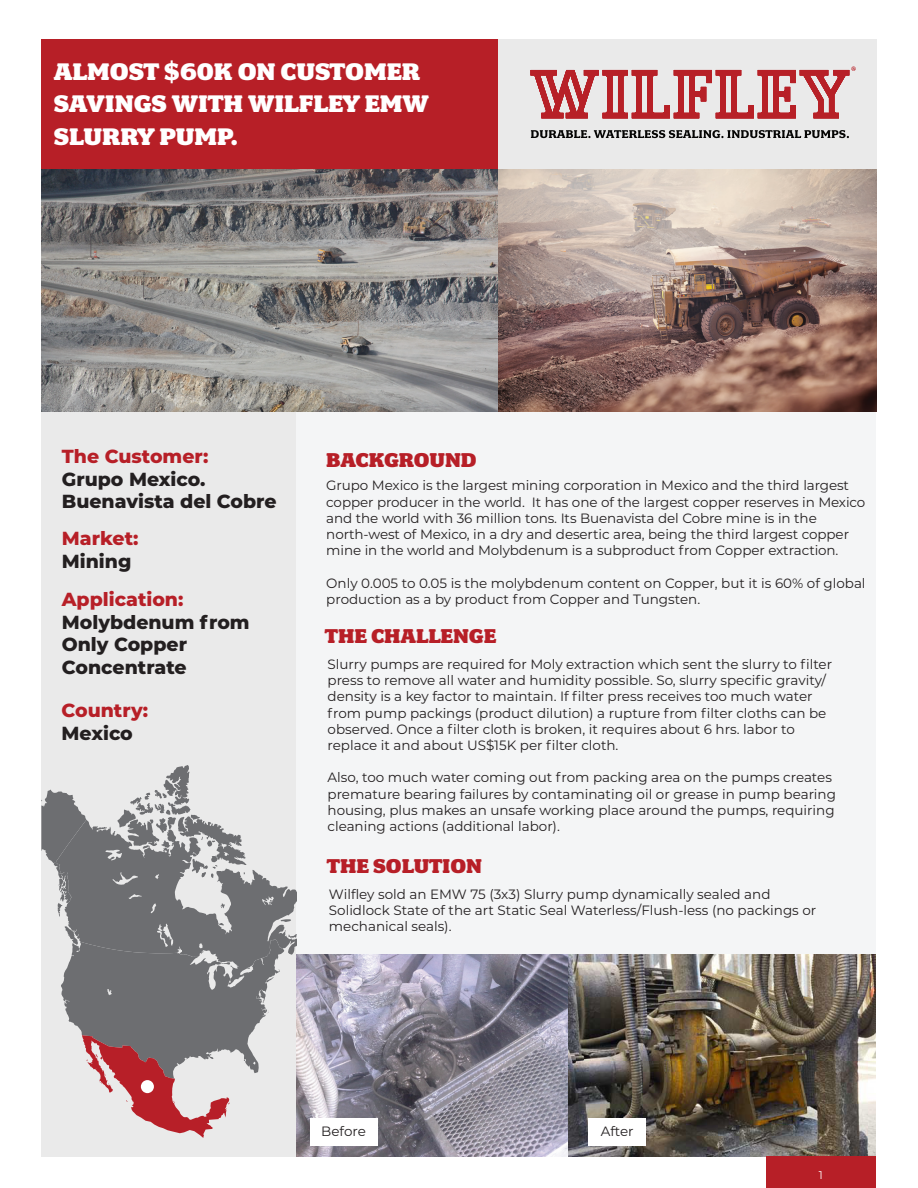
<style>
.page{position:relative;width:918px;height:1188px;background:#fff}
.page>*{position:absolute;margin:0;border:0;box-sizing:border-box;transform-origin:0 0}
.t1{font:900 27px/32.4px "Fairplex Wide OT";color:#fff}
.t2{font:900 22.5px "Fairplex Wide OT";color:#b71f27}
.t3{font:800 18.9px/22.6px "Montserrat";color:#231f20}
.t4{font:800 18.9px "Montserrat";color:#b71f27}
.t5{font:13.5px/16.2px "Montserrat";color:#231f20}
.t6{font:11.25px "Montserrat";color:#fff}
</style>
<div class="page">
<div style="left:295px;top:411px;width:581px;height:745px;background:#f4f5f6"></div>
<div style="left:497px;top:39px;width:379px;height:131px;background:#eaeaea"></div>
<div style="left:41px;top:411px;width:255px;height:745px;background:#eaeaea"></div>
<svg style="left:41px;top:765px;width:255px;height:373px"></svg>
<div style="left:141px;top:1080px;width:13px;height:13px;background:#fff;border-radius:50%"></div>
<div style="left:41px;top:39px;width:456px;height:131px;background:#b71f27"></div>
<img style="left:497px;top:170px;width:379px;height:241px">
<img style="left:41px;top:170px;width:456px;height:241px">
<svg style="left:531px;top:130px;width:318px;height:8px"></svg>
<svg style="left:531px;top:66px;width:325px;height:52px"></svg>
<img style="left:296px;top:955px;width:580px;height:201px">
<div style="left:310px;top:1118px;width:67px;height:27px;background:#fff"></div>
<div style="left:588px;top:1118px;width:58px;height:27px;background:#fff"></div>
<div style="left:766px;top:1156px;width:110px;height:32px;background:#b71f27"></div>
<h1 class="t1" style="left:54px;top:55px;width:376px">ALMOST $60K ON CUSTOMER<br>SAVINGS WITH WILFLEY EMW<br>SLURRY PUMP.</h1>
<h3 class="t4" style="left:62px;top:443px;width:148px">The Customer:</h3>
<h3 class="t3" style="left:62px;top:467px;width:216px">Grupo Mexico.<br>Buenavista del Cobre</h3>
<h3 class="t4" style="left:62px;top:524px;width:78px">Market:</h3>
<h3 class="t3" style="left:62px;top:549px;width:71px">Mining</h3>
<h3 class="t4" style="left:62px;top:585px;width:123px">Application:</h3>
<h3 class="t3" style="left:62px;top:610px;width:189px">Molybdenum from<br>Only Copper<br>Concentrate</h3>
<h3 class="t4" style="left:62px;top:696px;width:88px">Country:</h3>
<h3 class="t3" style="left:62px;top:720px;width:73px">Mexico</h3>
<h2 class="t2" style="left:326px;top:447px;width:152px">BACKGROUND</h2>
<p class="t5" style="left:326px;top:477px;width:541px">Grupo Mexico is the largest mining corporation in Mexico and the third largest copper producer in the world. It has one of the largest copper reserves in Mexico and the world with 36 million tons. Its Buenavista del Cobre mine is in the north-west of Mexico, in a dry and desertic area, being the third largest copper mine in the world and Molybdenum is a subproduct from Copper extraction.</p>
<p class="t5" style="left:326px;top:574px;width:541px">Only 0.005 to 0.05 is the molybdenum content on Copper, but it is 60% of global production as a by product from Copper and Tungsten.</p>
<h2 class="t2" style="left:325px;top:623px;width:173px">THE CHALLENGE</h2>
<p class="t5" style="left:328px;top:656px;width:506px">Slurry pumps are required for Moly extraction which sent the slurry to filter press to remove all water and humidity possible. So, slurry specific gravity/ density is a key factor to maintain. If filter press receives too much water from pump packings (product dilution) a rupture from filter cloths can be observed. Once a filter cloth is broken, it requires about 6 hrs. labor to replace it and about US$15K per filter cloth.</p>
<p class="t5" style="left:328px;top:769px;width:510px">Also, too much water coming out from packing area on the pumps creates premature bearing failures by contaminating oil or grease in pump bearing housing, plus makes an unsafe working place around the pumps, requiring cleaning actions (additional labor).</p>
<h2 class="t2" style="left:327px;top:853px;width:156px">THE SOLUTION</h2>
<p class="t5" style="left:329px;top:886px;width:489px">Wilfley sold an EMW 75 (3x3) Slurry pump dynamically sealed and<br>Solidlock State of the art Static Seal Waterless/Flush-less (no packings or mechanical seals).</p>
<p class="t5" style="left:321px;top:1123px;width:46px">Before</p>
<p class="t5" style="left:601px;top:1123px;width:35px">After</p>
<p class="t6" style="left:819px;top:1167px;width:6px">1</p>
</div>
